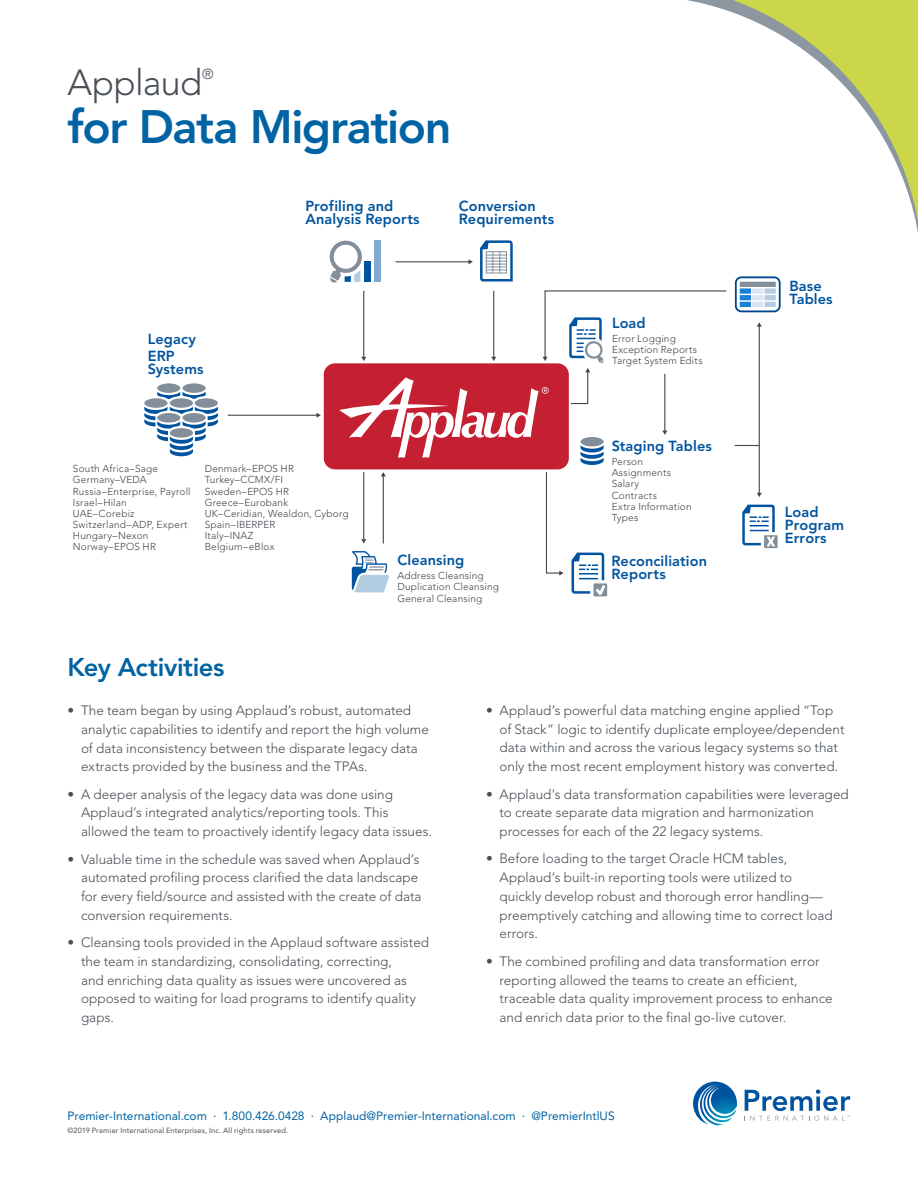
<style>
.page{position:relative;width:918px;height:1188px;background:#fff}
.page>*{position:absolute;margin:0;border:0;box-sizing:border-box;transform-origin:0 0}
.Blue_Lead-in{font:800 46.5px "Avenir";letter-spacing:-.03em;color:#0063a4}
.Grey_Lead-in{font:300 36px "Avenir";letter-spacing:-.02em;color:#484f56}
.Subhead{font:800 25.5px "Avenir";letter-spacing:-.015em;color:#0063a4}
.t1{font:800 14.55px/13.4px "Avenir";letter-spacing:.01em;color:#00549f}
.Grey_Lead-in-2{font:300 14.4px "Avenir";color:#484f56}
.Bullets{font:300 13.5px/18.8px "Avenir";color:#484f56}
.t2{font:12px "Avenir";color:#0063a4}
.t3{font:300 10.05px/11.1px "Avenir";letter-spacing:.02em;color:#40464d}
.t4{font:7.5px "Avenir";letter-spacing:.015em;color:#484f56}
</style>
<div class="page">
<svg style="left:687px;top:0;width:231px;height:474px"></svg>
<svg style="left:693px;top:1082px;width:44px;height:43px"></svg>
<svg style="left:745px;top:1090px;width:105px;height:31px"></svg>
<svg style="left:545px;top:472px;width:19px;height:104px"></svg>
<hr style="left:396px;top:261px;width:73px;height:1px;background:#40464d">
<svg style="left:468px;top:259px;width:5px;height:5px"></svg>
<hr style="left:228px;top:415px;width:89px;height:1px;background:#40464d">
<svg style="left:316px;top:413px;width:5px;height:5px"></svg>
<hr style="left:363px;top:472px;width:1px;height:68px;background:#40464d">
<svg style="left:361px;top:539px;width:5px;height:5px"></svg>
<hr style="left:383px;top:476px;width:1px;height:68px;background:#40464d">
<svg style="left:381px;top:472px;width:5px;height:4px"></svg>
<svg style="left:144px;top:383px;width:74px;height:74px"></svg>
<div style="left:374px;top:241px;width:6px;height:41px;background:#80a9cf"></div>
<div style="left:365px;top:261px;width:6px;height:20px;background:#00549f"></div>
<svg style="left:329px;top:240px;width:33px;height:43px"></svg>
<svg style="left:352px;top:551px;width:37px;height:41px"></svg>
<svg style="left:572px;top:553px;width:35px;height:43px"></svg>
<div style="left:740px;top:288px;width:11px;height:6px;background:#1b80d7"></div>
<div style="left:740px;top:302px;width:11px;height:5px;background:#1b80d7"></div>
<div style="left:740px;top:295px;width:11px;height:5px;background:#1b80d7"></div>
<div style="left:752px;top:288px;width:11px;height:6px;background:#d9e5f1"></div>
<div style="left:752px;top:302px;width:11px;height:5px;background:#d9e5f1"></div>
<div style="left:752px;top:295px;width:11px;height:5px;background:#d9e5f1"></div>
<div style="left:765px;top:288px;width:11px;height:6px;background:#b2cce2"></div>
<div style="left:765px;top:302px;width:11px;height:5px;background:#b2cce2"></div>
<div style="left:765px;top:295px;width:11px;height:5px;background:#b2cce2"></div>
<div style="left:740px;top:282px;width:36px;height:5px;background:#828e99"></div>
<div style="left:735px;top:276px;width:46px;height:36px;border:2px solid #004692;border-radius:6px"></div>
<svg style="left:742px;top:505px;width:36px;height:43px"></svg>
<svg style="left:480px;top:240px;width:33px;height:42px"></svg>
<div style="left:486px;top:251px;width:21px;height:22px;border:1px solid #828e99"></div>
<div style="left:324px;top:363px;width:245px;height:106px;background:#c52032;border-radius:11px"></div>
<svg style="left:339px;top:290px;width:388px;height:175px"></svg>
<hr style="left:759px;top:326px;width:1px;height:168px;background:#40464d">
<svg style="left:757px;top:493px;width:5px;height:4px"></svg>
<svg style="left:757px;top:322px;width:5px;height:5px"></svg>
<svg style="left:735px;top:445px;width:24px;height:1px"></svg>
<p class="Grey_Lead-in" style="left:68px;top:61px;width:136px">Applaud</p>
<p class="Grey_Lead-in-2" style="left:202px;top:65px;width:13px">®</p>
<p class="Blue_Lead-in" style="left:68px;top:99px;width:385px">for Data Migration</p>
<p class="t1" style="left:305px;top:199px;width:116px">Profiling and<br>Analysis Reports</p>
<p class="t1" style="left:459px;top:199px;width:97px">Conversion<br>Requirements</p>
<p class="t1" style="left:148px;top:331px;width:50px;line-height:16.4px">Legacy<br>ERP</p>
<p class="t1" style="left:148px;top:362px;width:57px">Systems</p>
<p class="t3" style="left:73px;top:463px;width:119px">South Africa–Sage<br>Germany–VEDA<br>Russia–Enterprise, Payroll<br>Israel–Hilan<br>UAE–Corebiz<br>Switzerland–ADP, Expert<br>Hungary–Nexon<br>Norway–EPOS HR</p>
<p class="t3" style="left:205px;top:463px;width:145px">Denmark–EPOS HR<br>Turkey–CCMX/FI<br>Sweden–EPOS HR<br>Greece–Eurobank<br>UK–Ceridian, Wealdon, Cyborg<br>Spain–IBERPER<br>Italy–INAZ<br>Belgium–eBlox</p>
<p class="t1" style="left:397px;top:554px;width:68px">Cleansing</p>
<p class="t3" style="left:397px;top:570px;width:103px">Address Cleansing<br>Duplication Cleansing<br>General Cleansing</p>
<p class="t1" style="left:612px;top:317px;width:35px">Load</p>
<p class="t3" style="left:612px;top:333px;width:92px">Error Logging<br>Exception Reports<br>Target System Edits</p>
<p class="t1" style="left:612px;top:439px;width:102px">Staging Tables</p>
<p class="t3" style="left:612px;top:456px;width:82px">Person<br>Assignments<br>Salary<br>Contracts<br>Extra Information<br>Types</p>
<p class="t1" style="left:612px;top:554px;width:97px">Reconciliation<br>Reports</p>
<p class="t1" style="left:789px;top:279px;width:45px">Base<br>Tables</p>
<p class="t1" style="left:785px;top:505px;width:61px">Load<br>Program<br>Errors</p>
<p class="Subhead" style="left:68px;top:652px;width:159px">Key Activities</p>
<p class="Bullets" style="left:81px;top:701px;width:349px;text-indent:-14px">• The team began by using Applaud’s robust, automated analytic capabilities to identify and report the high volume of data inconsistency between the disparate legacy data extracts provided by the business and the TPAs.</p>
<p class="Bullets" style="left:81px;top:785px;width:352px;text-indent:-14px">• A deeper analysis of the legacy data was done using<br>Applaud’s integrated analytics/reporting tools. This allowed the team to proactively identify legacy data issues.</p>
<p class="Bullets" style="left:81px;top:850px;width:342px;text-indent:-14px">• Valuable time in the schedule was saved when Applaud’s automated profiling process clarified the data landscape for every field/source and assisted with the create of data conversion requirements.</p>
<p class="Bullets" style="left:81px;top:933px;width:350px;text-indent:-14px">• Cleansing tools provided in the Applaud software assisted the team in standardizing, consolidating, correcting,<br>and enriching data quality as issues were uncovered as opposed to waiting for load programs to identify quality gaps.</p>
<p class="Bullets" style="left:500px;top:701px;width:346px;text-indent:-14px">• Applaud’s powerful data matching engine applied “Top of Stack” logic to identify duplicate employee/dependent data within and across the various legacy systems so that only the most recent employment history was converted.</p>
<p class="Bullets" style="left:500px;top:785px;width:351px;text-indent:-14px">• Applaud’s data transformation capabilities were leveraged to create separate data migration and harmonization processes for each of the 22 legacy systems.</p>
<p class="Bullets" style="left:500px;top:849px;width:335px;text-indent:-14px">• Before loading to the target Oracle HCM tables, Applaud’s built-in reporting tools were utilized to quickly develop robust and thorough error handling— preemptively catching and allowing time to correct load errors.</p>
<p class="Bullets" style="left:500px;top:952px;width:335px;text-indent:-14px">• The combined profiling and data transformation error reporting allowed the teams to create an efficient, traceable data quality improvement process to enhance and enrich data prior to the final go-live cutover.</p>
<p class="t2" style="left:68px;top:1109px;width:549px">Premier-International.com · 1.800.426.0428 · Applaud@Premier-International.com · @PremierIntlUS</p>
<p class="t4" style="left:68px;top:1126px;width:222px">©2019 Premier International Enterprises, Inc. All rights reserved.</p>
</div>
